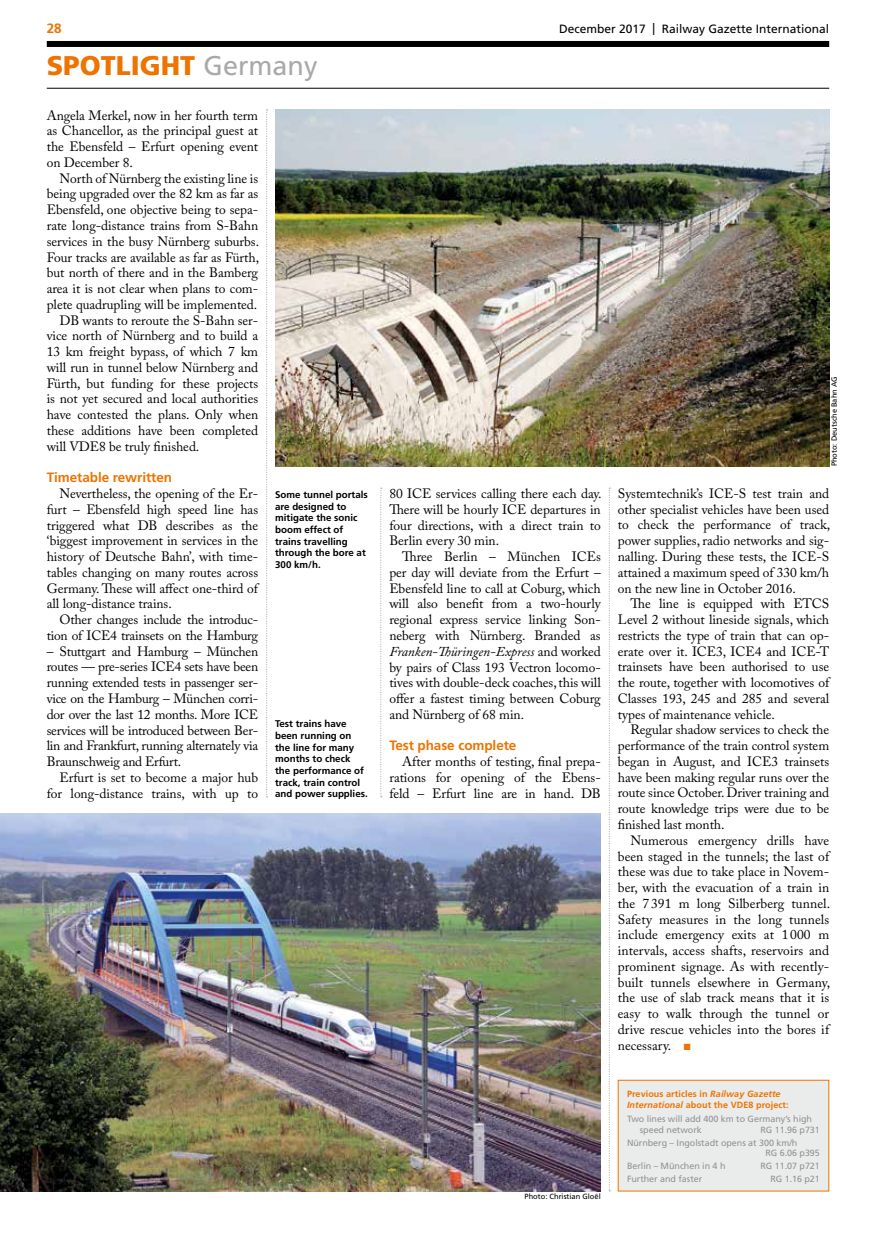
<style>
.page{position:relative;width:893px;height:1234px;background:#fff}
.page>*{position:absolute;margin:0;border:0;box-sizing:border-box;transform-origin:0 0}
.t1{font:900 27px "Frutiger LT Pro";color:#ee7300}
.t2{font:13.5px/15.8px "Adobe Caslon Pro";letter-spacing:-.005em;color:#000;text-align:justify}
.t3{font:700 13.5px "Frutiger LT Pro";letter-spacing:-.005em;color:#ee7300}
.t4{font:12px "Frutiger LT Pro";color:#000}
.t5{font:700 9.75px/11.7px "Frutiger LT Pro";color:#000}
.t6{font:9px/10.8px "Frutiger LT Pro";letter-spacing:-.005em;color:#919291}
.t7{font:700 9px/10.8px "Frutiger LT Std";letter-spacing:.01em;color:#ee7300}
.t8{font:7.5px "Frutiger LT Pro";color:#000}
.s1{font-weight:400;color:#a9a9aa}
.s2{font-style:italic}
.s3{color:#ee7300}
</style>
<div class="page">
<div style="left:47px;top:41px;width:782px;height:6px;background:#000"></div>
<hr style="left:47px;top:88px;width:782px;height:1px;background:#000">
<div style="left:618px;top:1079px;width:211px;height:111px;background:#eaebeb"></div>
<div style="left:618px;top:1079px;width:211px;height:112px;border:1px solid #ee7300"></div>
<img style="left:275px;top:109px;width:554px;height:357px">
<img style="left:0;top:813px;width:601px;height:378px">
<svg style="left:266px;top:109px;width:2px;height:688px"></svg>
<svg style="left:380px;top:487px;width:2px;height:310px"></svg>
<svg style="left:609px;top:487px;width:1px;height:704px"></svg>
<p class="t3" style="left:47px;top:20px;width:17px">28</p>
<p class="t4" style="left:559px;top:22px;width:272px">December 2017 | Railway Gazette International</p>
<h1 class="t1" style="left:47px;top:49px;width:272px">SPOTLIGHT <span class="s1">Germany</span></h1>
<p class="t2" style="left:47px;top:107px;width:213px">Angela Merkel, now in her fourth term as Chancellor, as the principal guest at the Ebensfeld – Erfurt opening event on December 8.</p>
<p class="t2" style="left:60px;top:170px;width:200px">North of Nürnberg the existing line is</p>
<p class="t2" style="left:47px;top:186px;width:213px">being upgraded over the 82 km as far as</p>
<p class="t2" style="left:47px;top:202px;width:213px">Ebensfeld, one objective being to sepa-</p>
<p class="t2" style="left:47px;top:217px;width:213px">rate long-distance trains from S-Bahn</p>
<p class="t2" style="left:47px;top:233px;width:214px">services in the busy Nürnberg suburbs.</p>
<p class="t2" style="left:47px;top:249px;width:214px">Four tracks are available as far as Fürth,</p>
<p class="t2" style="left:47px;top:265px;width:213px">but north of there and in the Bamberg</p>
<p class="t2" style="left:47px;top:280px;width:213px">area it is not clear when plans to com-</p>
<p class="t2" style="left:47px;top:296px;width:212px">plete quadrupling will be implemented.</p>
<p class="t2" style="left:60px;top:312px;width:200px">DB wants to reroute the S-Bahn ser-</p>
<p class="t2" style="left:47px;top:328px;width:213px">vice north of Nürnberg and to build a</p>
<p class="t2" style="left:47px;top:343px;width:213px">13 km freight bypass, of which 7 km</p>
<p class="t2" style="left:47px;top:359px;width:213px">will run in tunnel below Nürnberg and</p>
<p class="t2" style="left:47px;top:375px;width:213px">Fürth, but funding for these projects</p>
<p class="t2" style="left:47px;top:391px;width:213px">is not yet secured and local authorities</p>
<p class="t2" style="left:47px;top:406px;width:213px">have contested the plans. Only when</p>
<p class="t2" style="left:47px;top:422px;width:213px">these additions have been completed</p>
<p class="t2" style="left:47px;top:438px;width:154px">will VDE8 be truly finished.</p>
<p class="t3" style="left:47px;top:469px;width:127px">Timetable rewritten</p>
<p class="t2" style="left:47px;top:485px;width:213px;text-indent:13px">Nevertheless, the opening of the Er&shy;furt – Ebensfeld high speed line has triggered what DB describes as the ‘biggest improvement in services in the history of Deutsche Bahn’, with time&shy;tables changing on many routes across Germany. These will affect one-third of all long-distance trains.</p>
<p class="t2" style="left:47px;top:611px;width:213px;text-align:right">Other changes include the introduc&shy;tion of ICE4 trainsets on the Hamburg</p>
<p class="t2" style="left:47px;top:643px;width:213px">– Stuttgart and Hamburg – München routes — pre-series ICE4 sets have been running extended tests in passenger ser&shy;vice on the Hamburg – München corri&shy;dor over the last 12 months. More ICE services will be introduced between Ber&shy;lin and Frankfurt, running alternately via Braunschweig and Erfurt.</p>
<p class="t2" style="left:47px;top:769px;width:213px;text-align:right">Erfurt is set to become a major hub for long-distance trains, with up to</p>
<p class="t5" style="left:275px;top:488px;width:94px">Some tunnel portals are designed to mitigate the sonic boom effect of trains travelling through the bore at<br>300 km/h.</p>
<p class="t5" style="left:275px;top:717px;width:94px">Test trains have been running on the line for many months to check the performance of track, train control and power supplies.</p>
<p class="t2" style="left:389px;top:485px;width:214px">80 ICE services calling there each day.<br>There will be hourly ICE departures in four directions, with a direct train to Berlin every 30 min.</p>
<p class="t2" style="left:389px;top:548px;width:213px;text-indent:13px">Three Berlin – München ICEs per day will deviate from the Erfurt – Ebensfeld line to call at Coburg, which will also benefit from a two-hourly regional express service linking Son&shy;neberg with Nürnberg. Branded as <span class="s2">Franken-Thüringen-Express</span> and worked by pairs of Class 193 Vectron locomo&shy;tives with double-deck coaches, this will offer a fastest timing between Coburg and Nürnberg of 68 min.</p>
<p class="t3" style="left:389px;top:737px;width:129px">Test phase complete</p>
<p class="t2" style="left:389px;top:753px;width:213px;text-indent:13px">After months of testing, final prepa&shy;rations for opening of the Ebens&shy;feld – Erfurt line are in hand. DB</p>
<p class="t8" style="left:524px;top:1191px;width:78px">Photo: Christian Gloël</p>
<p class="t8" style="left:830px;top:466px;width:92px;rotate:-90deg">Photo: Deutsche Bahn AG</p>
<p class="t2" style="left:618px;top:485px;width:214px">Systemtechnik’s ICE-S test train and other specialist vehicles have been used to check the performance of track, power supplies, radio networks and sig&shy;nalling. During these tests, the ICE-S attained a maximum speed of 330 km/h on the new line in October 2016.</p>
<p class="t2" style="left:618px;top:595px;width:213px;text-indent:13px">The line is equipped with ETCS Level 2 without lineside signals, which restricts the type of train that can op&shy;erate over it. ICE3, ICE4 and ICE-T trainsets have been authorised to use the route, together with locomotives of Classes 193, 245 and 285 and several types of maintenance vehicle.</p>
<p class="t2" style="left:618px;top:721px;width:213px;text-indent:13px">Regular shadow services to check the performance of the train control system began in August, and ICE3 trainsets have been making regular runs over the route since October. Driver training and route knowledge trips were due to be finished last month.</p>
<p class="t2" style="left:618px;top:832px;width:214px;text-indent:13px">Numerous emergency drills have been staged in the tunnels; the last of these was due to take place in Novem&shy;ber, with the evacuation of a train in the 7 391 m long Silberberg tunnel.<br>Safety measures in the long tunnels include emergency exits at 1 000 m intervals, access shafts, reservoirs and prominent signage. As with recently&shy;built tunnels elsewhere in Germany, the use of slab track means that it is easy to walk through the tunnel or drive rescue vehicles into the bores if necessary. <span class="s3">■</span></p>
<p class="t7" style="left:627px;top:1088px;width:163px">Previous articles in <span class="s2">Railway Gazette<br>International</span> about the VDE8 project:</p>
<p class="t6" style="left:640px;top:1112px;width:174px;text-indent:-13px">Two lines will add 400 km to Germany’s high speed network</p>
<p class="t6" style="left:627px;top:1122px;width:194px;line-height:12.9px;text-indent:133px">RG 11.96 p731<br>Nürnberg – Ingolstadt opens at 300 km/h</p>
<p class="t6" style="left:765px;top:1147px;width:56px">RG 6.06 p395</p>
<p class="t6" style="left:627px;top:1160px;width:100px">Berlin – München in 4 h</p>
<p class="t6" style="left:760px;top:1160px;width:61px">RG 11.07 p721</p>
<p class="t6" style="left:627px;top:1173px;width:77px">Further and faster</p>
<p class="t6" style="left:770px;top:1173px;width:51px">RG 1.16 p21</p>
</div>
